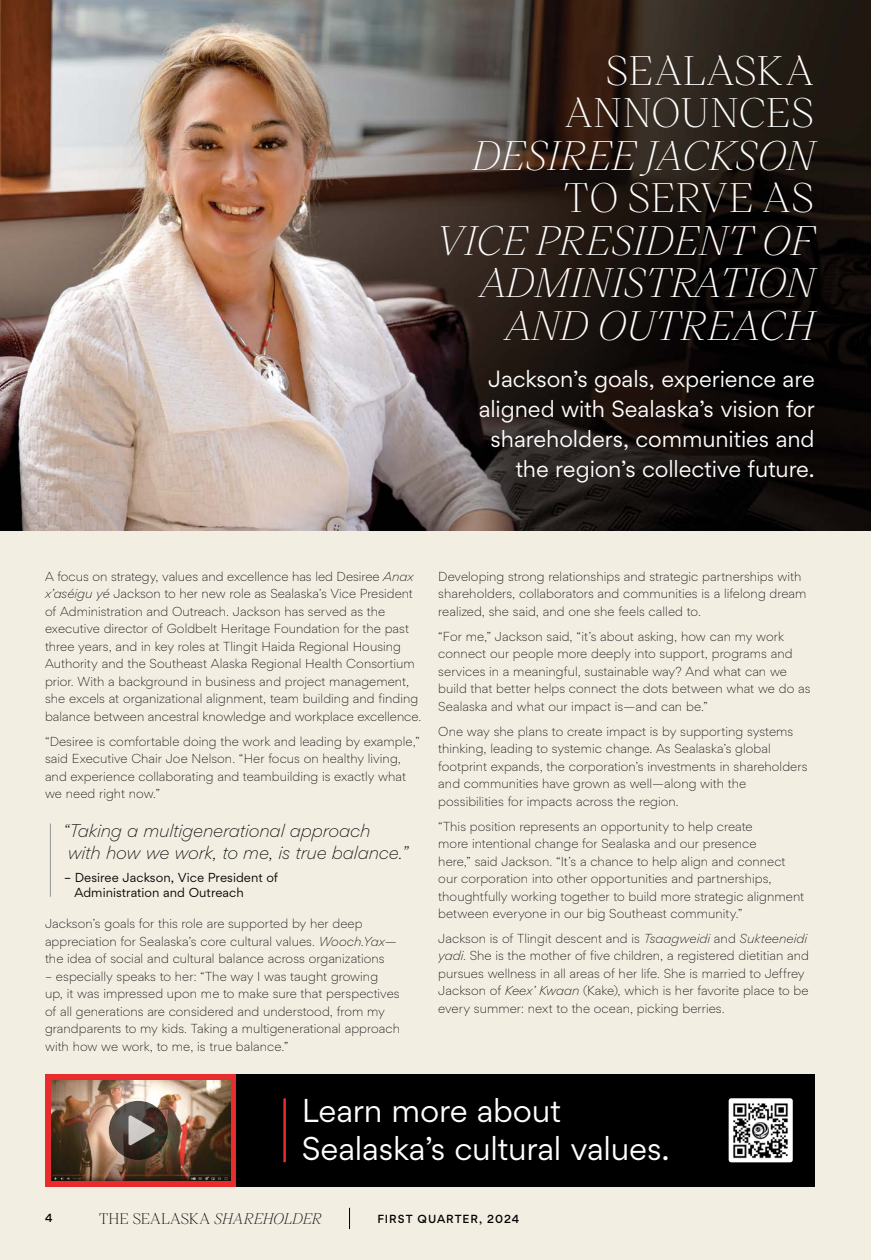
<style>
.page{position:relative;width:871px;height:1260px;background:#f2eee2}
.page>*{position:absolute;margin:0;border:0;box-sizing:border-box;transform-origin:0 0}
.t1{font:italic 300 40px/42.5px "Victor Serif";letter-spacing:-.01em;color:#fff;text-align:right}
.t2{font:300 40px/42.5px "Victor Serif";letter-spacing:-.015em;color:#fff;text-align:right}
.t3{font:31.62px/38px "Gordita";letter-spacing:-.01em;color:#fff}
.t4{font:22.5px/30px "Gordita";letter-spacing:-.005em;color:#fff;text-align:right}
.t5{font:italic 300 17.5px/22.5px "Gordita";letter-spacing:-.005em;color:#000}
.t6{font:300 15px "Victor Serif";letter-spacing:-.015em;color:#000}
.t7{font:300 12.5px/17.5px "Gordita";letter-spacing:.005em;color:#000}
.t8{font:12.5px/15px "Gordita";letter-spacing:.005em;color:#000}
.t9{font:500 11.25px "Gordita";letter-spacing:.085em;color:#000}
.s1{font-style:italic}
</style>
<div class="page">
<img style="left:0;top:0;width:871px;height:531px">
<div style="left:45px;top:1074px;width:769px;height:113px;background:#000"></div>
<div style="left:45px;top:1074px;width:191px;height:113px;background:#e82c2e"></div>
<hr style="left:283px;top:1098px;width:3px;height:64px;background:#e82c2e">
<hr style="left:50px;top:823px;width:1px;height:74px;background:#939598">
<img style="left:51px;top:1080px;width:179px;height:101px">
<svg style="left:109px;top:1101px;width:59px;height:59px;background:#443b34"></svg>
<svg style="left:128px;top:1115px;width:27px;height:31px"></svg>
<img style="left:729px;top:1098px;width:63px;height:64px">
<h1 class="t2" style="left:564px;top:48px;width:252px">SEALASKA<br>ANNOUNCES</h1>
<h1 class="t1" style="left:472px;top:132px;width:344px">DESIREE JACKSON</h1>
<h1 class="t2" style="left:563px;top:175px;width:253px">TO SERVE AS</h1>
<h1 class="t1" style="left:435px;top:217px;width:381px">VICE PRESIDENT OF<br>ADMINISTRATION<br>AND OUTREACH</h1>
<h3 class="t4" style="left:479px;top:363px;width:337px">Jackson’s goals, experience are aligned with Sealaska’s vision for shareholders, communities and the region’s collective future.</h3>
<p class="t7" style="left:45px;top:567px;width:378px">A focus on strategy, values and excellence has led Desiree <span class="s1">Anax x’aséigu yé</span> Jackson to her new role as Sealaska’s Vice President of Administration and Outreach. Jackson has served as the executive director of Goldbelt Heritage Foundation for the past three years, and in key roles at Tlingit Haida Regional Housing Authority and the Southeast Alaska Regional Health Consortium prior. With a background in business and project management, she excels at organizational alignment, team building and finding balance between ancestral knowledge and workplace excellence.</p>
<p class="t7" style="left:45px;top:732px;width:376px">“Desiree is comfortable doing the work and leading by example,” said Executive Chair Joe Nelson. “Her focus on healthy living, and experience collaborating and teambuilding is exactly what we need right now.”</p>
<h3 class="t5" style="left:63px;top:819px;width:347px">“Taking a multigenerational approach<br>with how we work, to me, is true balance.”</h3>
<p class="t8" style="left:74px;top:870px;width:205px;text-indent:-10px">– Desiree Jackson, Vice President of<br>Administration and Outreach</p>
<p class="t7" style="left:45px;top:914px;width:353px">Jackson’s goals for this role are supported by her deep appreciation for Sealaska’s core cultural values. <span class="s1">Wooch.Yax</span>— the idea of social and cultural balance across organizations</p>
<p class="t7" style="left:45px;top:967px;width:356px">– especially speaks to her: “The way I was taught growing<br>up, it was impressed upon me to make sure that perspectives of all generations are considered and understood, from my grandparents to my kids. Taking a multigenerational approach with how we work, to me, is true balance.”</p>
<p class="t7" style="left:438px;top:567px;width:370px">Developing strong relationships and strategic partnerships with shareholders, collaborators and communities is a lifelong dream realized, she said, and one she feels called to.</p>
<p class="t7" style="left:438px;top:627px;width:374px">“For me,” Jackson said, “it’s about asking, how can my work connect our people more deeply into support, programs and services in a meaningful, sustainable way? And what can we build that better helps connect the dots between what we do as Sealaska and what our impact is—and can be.”</p>
<p class="t7" style="left:438px;top:722px;width:371px">One way she plans to create impact is by supporting systems thinking, leading to systemic change. As Sealaska’s global footprint expands, the corporation’s investments in shareholders and communities have grown as well—along with the possibilities for impacts across the region.</p>
<p class="t7" style="left:438px;top:817px;width:367px">“This position represents an opportunity to help create<br>more intentional change for Sealaska and our presence<br>here,” said Jackson. “It’s a chance to help align and connect our corporation into other opportunities and partnerships, thoughtfully working together to build more strategic alignment between everyone in our big Southeast community.”</p>
<p class="t7" style="left:438px;top:929px;width:372px">Jackson is of Tlingit descent and is <span class="s1">Tsaagweidi</span> and <span class="s1">Sukteeneidi yadi</span>. She is the mother of five children, a registered dietitian and pursues wellness in all areas of her life. She is married to Jeffrey Jackson of <span class="s1">Keex’ Kwaan</span> (Kake), which is her favorite place to be every summer: next to the ocean, picking berries.</p>
<h2 class="t3" style="left:302px;top:1092px;width:369px">Learn more about<br>Sealaska’s cultural values.</h2>
<p class="t9" style="left:45px;top:1211px;width:9px">4</p>
<p class="t6" style="left:99px;top:1208px;width:225px">THE SEALASKA <span class="s1">SHAREHOLDER</span></p>
<p class="t9" style="left:377px;top:1211px;width:143px">FIRST QUARTER, 2024</p>
</div>
